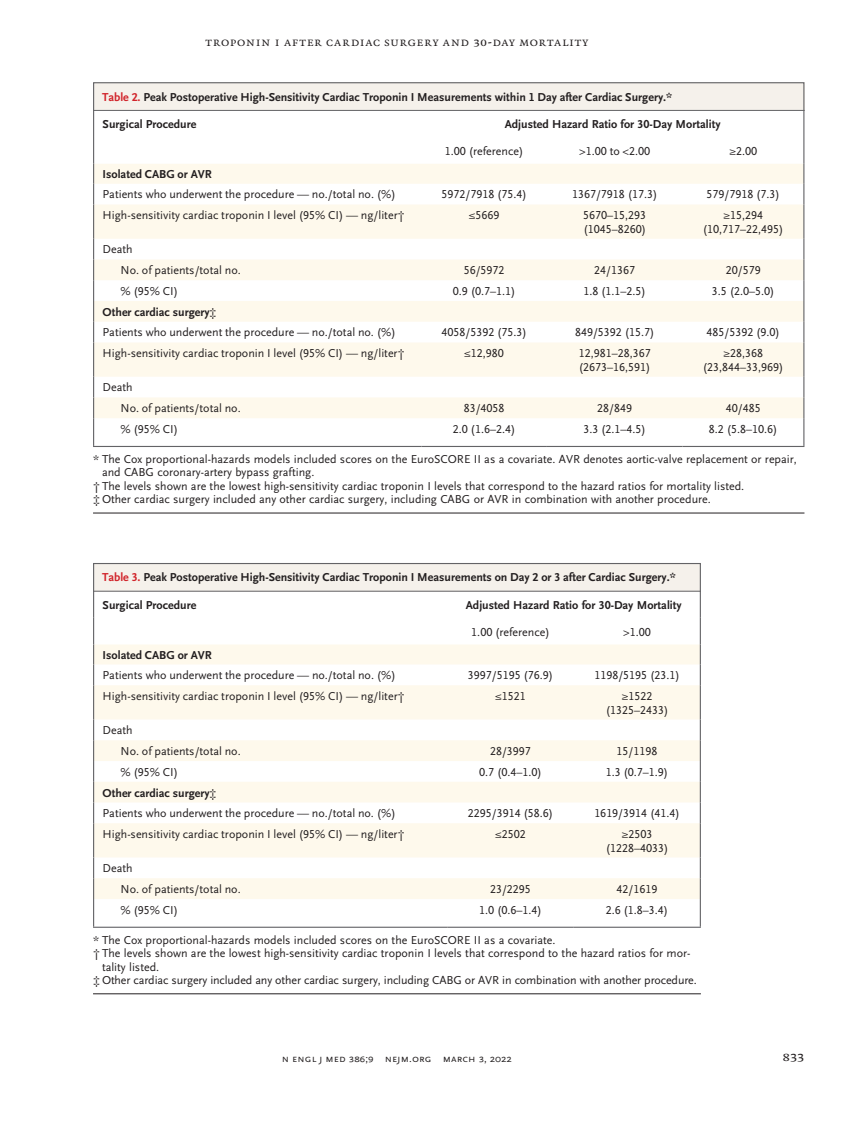
<style>
.page{position:relative;width:851px;height:1134px;background:#fff}
.page>*{position:absolute;margin:0;border:0;box-sizing:border-box;transform-origin:0 0}
.t1{font:14.25px "OTNEJM Quadraat Cap";color:#231f20}
.t2{font:12.75px "OTNEJM Quadraat Small Cap";letter-spacing:.055em;color:#231f20}
.t3{font:12px/13.5px "OTNEJM Scala Sans LF";color:#231f20}
.t4{font:700 12px "OTNEJM Scala Sans LF";color:#231f20}
.t5{font:10.8px "OTNEJM Scala Sans LF Cap";letter-spacing:.01em;color:#231f20}
.s1{color:#d1232a}
.s2{font-weight:700}
.s3{font-family:"OTNEJM Scala Sans LF Small Cap"}
</style>
<div class="page">
<div style="left:93px;top:83px;width:711px;height:28px;background:#f5f1eb"></div>
<div style="left:93px;top:82px;width:711px;height:29px;border:1px solid #636366"></div>
<hr style="left:93px;top:110px;width:711px;height:1px;background:#636366">
<svg style="left:94px;top:164px;width:709px;height:254px;fill:#fef9ec"></svg>
<svg style="left:93px;top:111px;width:1px;height:93px"></svg>
<svg style="left:803px;top:111px;width:1px;height:93px"></svg>
<hr style="left:93px;top:204px;width:1px;height:35px;background:#636366">
<hr style="left:803px;top:204px;width:1px;height:35px;background:#636366">
<svg style="left:93px;top:239px;width:1px;height:103px"></svg>
<svg style="left:803px;top:239px;width:1px;height:103px"></svg>
<hr style="left:93px;top:342px;width:1px;height:35px;background:#636366">
<hr style="left:803px;top:342px;width:1px;height:35px;background:#636366">
<svg style="left:93px;top:377px;width:1px;height:69px"></svg>
<svg style="left:803px;top:377px;width:1px;height:69px"></svg>
<hr style="left:93px;top:446px;width:328px;height:1px;background:#636366">
<hr style="left:421px;top:446px;width:126px;height:1px;background:#636366">
<hr style="left:547px;top:446px;width:135px;height:1px;background:#636366">
<hr style="left:682px;top:446px;width:122px;height:1px;background:#636366">
<div style="left:93px;top:564px;width:607px;height:28px;background:#f5f1eb"></div>
<div style="left:93px;top:563px;width:607px;height:29px;border:1px solid #636366"></div>
<hr style="left:93px;top:591px;width:607px;height:1px;background:#636366">
<svg style="left:94px;top:645px;width:605px;height:254px;fill:#fef9ec"></svg>
<svg style="left:93px;top:592px;width:1px;height:93px"></svg>
<svg style="left:699px;top:591px;width:1px;height:94px"></svg>
<hr style="left:93px;top:685px;width:1px;height:35px;background:#636366">
<hr style="left:699px;top:685px;width:1px;height:35px;background:#636366">
<svg style="left:93px;top:720px;width:1px;height:103px"></svg>
<svg style="left:699px;top:720px;width:1px;height:103px"></svg>
<hr style="left:93px;top:823px;width:1px;height:35px;background:#636366">
<hr style="left:699px;top:823px;width:1px;height:35px;background:#636366">
<svg style="left:93px;top:858px;width:1px;height:69px"></svg>
<svg style="left:699px;top:858px;width:1px;height:69px"></svg>
<hr style="left:93px;top:927px;width:354px;height:1px;background:#636366">
<hr style="left:447px;top:927px;width:126px;height:1px;background:#636366">
<hr style="left:573px;top:927px;width:127px;height:1px;background:#636366">
<hr style="left:93px;top:993px;width:607px;height:1px;background:#231f20">
<hr style="left:93px;top:513px;width:711px;height:1px;background:#231f20">
<p class="t2" style="left:205px;top:35px;width:384px">Troponin I after Cardiac Surgery and 30-Day Mortality</p>
<p class="t4" style="left:102px;top:90px;width:571px"><span class="s1">Table 2.</span> Peak Postoperative High-Sensitivity Cardiac Troponin I Measurements within 1 Day after Cardiac Surgery.*</p>
<p class="t4" style="left:103px;top:118px;width:95px">Surgical Procedure</p>
<p class="t4" style="left:504px;top:118px;width:217px">Adjusted Hazard Ratio for 30-Day Mortality</p>
<p class="t3" style="left:445px;top:144px;width:80px">1.00 (reference)</p>
<p class="t3" style="left:579px;top:144px;width:72px">&gt;1.00 to &lt;2.00</p>
<p class="t3" style="left:729px;top:144px;width:29px">≥2.00</p>
<p class="t4" style="left:103px;top:167px;width:111px">Isolated CABG or AVR</p>
<p class="t3" style="left:103px;top:188px;width:294px">Patients who underwent the procedure — no./total no. (%)</p>
<p class="t3" style="left:441px;top:188px;width:87px">5972/7918 (75.4)</p>
<p class="t3" style="left:572px;top:188px;width:87px">1367/7918 (17.3)</p>
<p class="t3" style="left:706px;top:188px;width:75px">579/7918 (7.3)</p>
<p class="t3" style="left:103px;top:209px;width:303px">High-sensitivity cardiac troponin I level (95% CI) — ng/liter†</p>
<p class="t3" style="left:469px;top:209px;width:32px">≤5669</p>
<p class="t3" style="left:583px;top:209px;width:65px">5670–15,293 (1045–8260)</p>
<p class="t3" style="left:702px;top:209px;width:82px;text-align:center">≥15,294 (10,717–22,495)</p>
<p class="t3" style="left:121px;top:239px;width:122px;line-height:20.7px;text-indent:-18px">Death<br>No. of patients/total no.</p>
<p class="t3" style="left:463px;top:264px;width:42px">56/5972</p>
<p class="t3" style="left:594px;top:264px;width:42px">24/1367</p>
<p class="t3" style="left:725px;top:264px;width:36px">20/579</p>
<p class="t3" style="left:121px;top:285px;width:59px">% (95% CI)</p>
<p class="t3" style="left:453px;top:285px;width:64px">0.9 (0.7–1.1)</p>
<p class="t3" style="left:583px;top:285px;width:64px">1.8 (1.1–2.5)</p>
<p class="t3" style="left:712px;top:285px;width:64px">3.5 (2.0–5.0)</p>
<p class="t3" style="left:103px;top:302px;width:294px;line-height:20.7px"><span class="s2">Other cardiac surgery</span>‡<br>Patients who underwent the procedure — no./total no. (%)</p>
<p class="t3" style="left:441px;top:326px;width:87px">4058/5392 (75.3)</p>
<p class="t3" style="left:575px;top:326px;width:81px">849/5392 (15.7)</p>
<p class="t3" style="left:706px;top:326px;width:75px">485/5392 (9.0)</p>
<p class="t3" style="left:103px;top:347px;width:303px">High-sensitivity cardiac troponin I level (95% CI) — ng/liter†</p>
<p class="t3" style="left:464px;top:347px;width:41px">≤12,980</p>
<p class="t3" style="left:578px;top:347px;width:74px">12,981–28,367 (2673–16,591)</p>
<p class="t3" style="left:702px;top:347px;width:82px;text-align:center">≥28,368 (23,844–33,969)</p>
<p class="t3" style="left:121px;top:377px;width:122px;line-height:20.7px;text-indent:-18px">Death<br>No. of patients/total no.</p>
<p class="t3" style="left:463px;top:402px;width:42px">83/4058</p>
<p class="t3" style="left:597px;top:402px;width:36px">28/849</p>
<p class="t3" style="left:725px;top:402px;width:36px">40/485</p>
<p class="t3" style="left:121px;top:423px;width:59px">% (95% CI)</p>
<p class="t3" style="left:453px;top:423px;width:64px">2.0 (1.6–2.4)</p>
<p class="t3" style="left:583px;top:423px;width:64px">3.3 (2.1–4.5)</p>
<p class="t3" style="left:709px;top:423px;width:70px">8.2 (5.8–10.6)</p>
<p class="t3" style="left:93px;top:452px;width:705px">* The Cox proportional-hazards models included scores on the EuroSCORE II as a covariate. AVR denotes aortic-valve replacement or repair,</p>
<p class="t3" style="left:102px;top:466px;width:214px">and CABG coronary-artery bypass grafting.</p>
<p class="t3" style="left:93px;top:479px;width:652px">† The levels shown are the lowest high-sensitivity cardiac troponin I levels that correspond to the hazard ratios for mortality listed.</p>
<p class="t3" style="left:93px;top:493px;width:619px">‡ Other cardiac surgery included any other cardiac surgery, including CABG or AVR in combination with another procedure.</p>
<p class="t4" style="left:102px;top:571px;width:575px"><span class="s1">Table 3.</span> Peak Postoperative High-Sensitivity Cardiac Troponin I Measurements on Day 2 or 3 after Cardiac Surgery.*</p>
<p class="t4" style="left:103px;top:598px;width:95px">Surgical Procedure</p>
<p class="t4" style="left:466px;top:598px;width:217px">Adjusted Hazard Ratio for 30-Day Mortality</p>
<p class="t3" style="left:471px;top:625px;width:80px">1.00 (reference)</p>
<p class="t3" style="left:623px;top:625px;width:29px">&gt;1.00</p>
<p class="t4" style="left:103px;top:648px;width:111px">Isolated CABG or AVR</p>
<p class="t3" style="left:103px;top:669px;width:294px">Patients who underwent the procedure — no./total no. (%)</p>
<p class="t3" style="left:468px;top:669px;width:87px">3997/5195 (76.9)</p>
<p class="t3" style="left:594px;top:669px;width:87px">1198/5195 (23.1)</p>
<p class="t3" style="left:103px;top:690px;width:303px">High-sensitivity cardiac troponin I level (95% CI) — ng/liter†</p>
<p class="t3" style="left:495px;top:690px;width:32px">≤1521</p>
<p class="t3" style="left:605px;top:690px;width:64px;text-align:center">≥1522 (1325–2433)</p>
<p class="t3" style="left:121px;top:720px;width:122px;line-height:20.7px;text-indent:-18px">Death<br>No. of patients/total no.</p>
<p class="t3" style="left:490px;top:745px;width:42px">28/3997</p>
<p class="t3" style="left:616px;top:745px;width:42px">15/1198</p>
<p class="t3" style="left:121px;top:765px;width:59px">% (95% CI)</p>
<p class="t3" style="left:479px;top:765px;width:64px">0.7 (0.4–1.0)</p>
<p class="t3" style="left:605px;top:765px;width:64px">1.3 (0.7–1.9)</p>
<p class="t3" style="left:103px;top:783px;width:294px;line-height:20.7px"><span class="s2">Other cardiac surgery</span>‡<br>Patients who underwent the procedure — no./total no. (%)</p>
<p class="t3" style="left:468px;top:807px;width:87px">2295/3914 (58.6)</p>
<p class="t3" style="left:594px;top:807px;width:87px">1619/3914 (41.4)</p>
<p class="t3" style="left:103px;top:828px;width:303px">High-sensitivity cardiac troponin I level (95% CI) — ng/liter†</p>
<p class="t3" style="left:495px;top:828px;width:32px">≤2502</p>
<p class="t3" style="left:605px;top:828px;width:64px;text-align:center">≥2503 (1228–4033)</p>
<p class="t3" style="left:121px;top:858px;width:122px;line-height:20.7px;text-indent:-18px">Death<br>No. of patients/total no.</p>
<p class="t3" style="left:490px;top:883px;width:42px">23/2295</p>
<p class="t3" style="left:616px;top:883px;width:42px">42/1619</p>
<p class="t3" style="left:121px;top:903px;width:59px">% (95% CI)</p>
<p class="t3" style="left:479px;top:903px;width:64px">1.0 (0.6–1.4)</p>
<p class="t3" style="left:605px;top:903px;width:64px">2.6 (1.8–3.4)</p>
<p class="t3" style="left:93px;top:933px;width:464px">* The Cox proportional-hazards models included scores on the EuroSCORE II as a covariate.</p>
<p class="t3" style="left:93px;top:947px;width:599px">† The levels shown are the lowest high-sensitivity cardiac troponin I levels that correspond to the hazard ratios for mor‑</p>
<p class="t3" style="left:102px;top:960px;width:59px">tality listed.</p>
<p class="t3" style="left:93px;top:974px;width:605px">‡ Other cardiac surgery included any other cardiac surgery, including CABG or AVR in combination with another procedure.</p>
<p class="t5" style="left:282px;top:1053px;width:231px">n engl j med 386;9 nejm.org <span class="s3">March 3, 2022</span></p>
<p class="t1" style="left:782px;top:1048px;width:23px">833</p>
</div>
